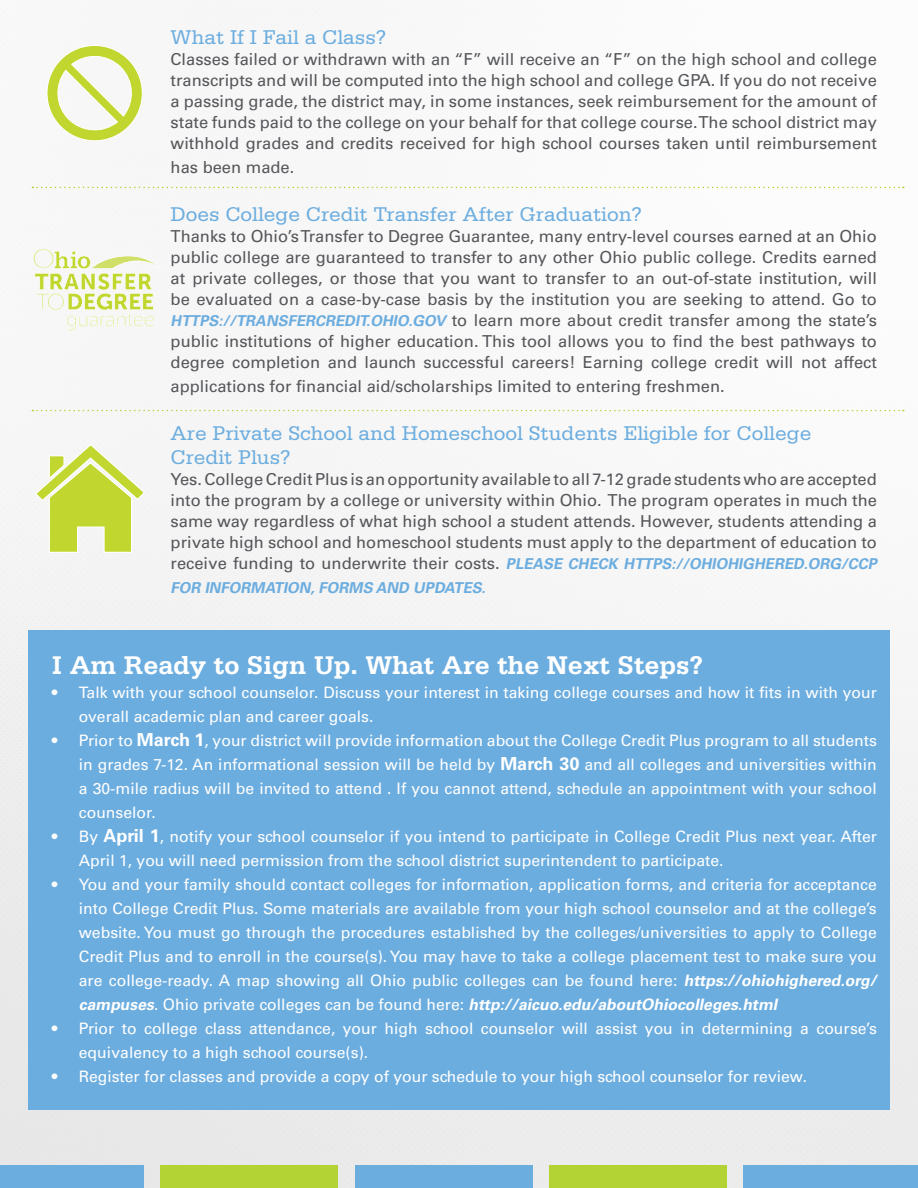
<style>
.page{position:relative;width:918px;height:1188px;background:#fff}
.page>*{position:absolute;margin:0;border:0;box-sizing:border-box;transform-origin:0 0}
.t1{font:700 27px "Serifa Std";color:#fff}
.t2{font:21px/24px "Serifa Std";color:#6caddf}
.t3{font:16.5px/21px "Univers LT";color:#55565a;text-align:justify}
.t4{font:15.75px/24px "Univers LT";color:#fff}
.t5{font:italic 700 15px/24px "Univers LT";color:#6caddf}
.s1{font-weight:700;font-style:italic;font-size:15px;color:#6caddf}
.s2{font-weight:400;font-style:normal;font-size:16.5px;color:#55565a}
.s3{font-weight:700;font-size:18px}
.s4{font-weight:700;font-style:italic}
</style>
<div class="page">
<img style="left:0;top:2px;width:918px;height:1186px">
<svg style="left:33px;top:249px;width:127px;height:82px"></svg>
<svg style="left:47px;top:45px;width:96px;height:96px"></svg>
<svg style="left:32px;top:187px;width:872px;height:1px"></svg>
<div style="left:29px;top:631px;width:861px;height:479px;background:#6caddf"></div>
<svg style="left:32px;top:410px;width:872px;height:1px"></svg>
<svg style="left:34px;top:443px;width:111px;height:110px"></svg>
<div style="left:0;top:1166px;width:143px;height:22px;background:#6caddf"></div>
<div style="left:161px;top:1166px;width:177px;height:22px;background:#b3d234"></div>
<div style="left:355px;top:1166px;width:177px;height:22px;background:#6caddf"></div>
<div style="left:549px;top:1166px;width:177px;height:22px;background:#b3d234"></div>
<div style="left:744px;top:1166px;width:174px;height:22px;background:#6caddf"></div>
<h2 class="t2" style="left:171px;top:25px;width:217px">What If I Fail a Class?</h2>
<p class="t3" style="left:171px;top:48px;width:708px">Classes failed or withdrawn with an “F” will receive an “F” on the high school and college transcripts and will be computed into the high school and college GPA. If you do not receive a passing grade, the district may, in some instances, seek reimbursement for the amount of state funds paid to the college on your behalf for that college course. The school district may withhold grades and credits received for high school courses taken until reimbursement</p>
<p class="t3" style="left:171px;top:156px;width:125px">has been made.</p>
<h2 class="t2" style="left:171px;top:202px;width:473px">Does College Credit Transfer After Graduation?</h2>
<p class="t3" style="left:171px;top:225px;width:708px">Thanks to Ohio’s Transfer to Degree Guarantee, many entry-level courses earned at an Ohio public college are guaranteed to transfer to any other Ohio public college. Credits earned at private colleges, or those that you want to transfer to an out-of-state institution, will be evaluated on a case-by-case basis by the institution you are seeking to attend. Go to <span class="s1">HTTPS://TRANSFERCREDIT.OHIO.GOV</span> to learn more about credit transfer among the state’s public institutions of higher education. This tool allows you to find the best pathways to degree completion and launch successful careers! Earning college credit will not affect</p>
<p class="t3" style="left:171px;top:375px;width:556px">applications for financial aid/scholarships limited to entering freshmen.</p>
<h2 class="t2" style="left:171px;top:421px;width:642px">Are Private School and Homeschool Students Eligible for College<br>Credit Plus?</h2>
<p class="t3" style="left:171px;top:468px;width:708px">Yes. College Credit Plus is an opportunity available to all 7-12 grade students who are accepted into the program by a college or university within Ohio. The program operates in much the same way regardless of what high school a student attends. However, students attending a private high school and homeschool students must apply to the department of education to</p>
<p class="t5" style="left:171px;top:551px;width:711px"><span class="s2">r e c e i v e f u n d i n g t o u n d e rw r i t e t h e i r c o s t s .</span> PLEASE CHECK HTTPS://OHIOHIGHERED.ORG/CCP<br>FOR INFORMATION,FORMS AND UPDATES.</p>
<h1 class="t1" style="left:52px;top:650px;width:653px">I Am Ready to Sign Up. What Are the Next Steps?</h1>
<p class="t4" style="left:79px;top:681px;width:800px;text-indent:-27px">• Talk with your school counselor. Discuss your interest in taking college courses and how it fits in with your overall academic plan and career goals.</p>
<p class="t4" style="left:79px;top:729px;width:800px;text-align:justify;text-indent:-27px">• Prior to <span class="s3">March 1</span>, your district will provide information about the College Credit Plus program to all students in grades 7-12. An informational session will be held by <span class="s3">March 30</span> and all colleges and universities within a 30-mile radius will be invited to attend . If you cannot attend, schedule an appointment with your school counselor.</p>
<p class="t4" style="left:79px;top:825px;width:800px;text-indent:-27px">• By <span class="s3">April 1</span>, notify your school counselor if you intend to participate in College Credit Plus next year. After<br>April 1, you will need permission from the school district superintendent to participate.</p>
<p class="t4" style="left:79px;top:873px;width:803px;text-indent:-27px">• You and your family should contact colleges for information, application forms, and criteria for acceptance into College Credit Plus. Some materials are available from your high school counselor and at the college’s website. You must go through the procedures established by the colleges/universities to apply to College Credit Plus and to enroll in the course(s). You may have to take a college placement test to make sure you are college-ready. A map showing all Ohio public colleges can be found here: <span class="s4">https://ohiohighered.org/ campuses</span>. O h i o p r i v a t e c o l l e g e s c a n b e f o u n d h e r e : <span class="s4">http://aicuo.edu/aboutOhiocolleges.html</span></p>
<p class="t4" style="left:79px;top:1017px;width:800px;text-indent:-27px">• Prior to college class attendance, your high school counselor will assist you in determining a course’s equivalency to a high school course(s).</p>
<p class="t4" style="left:52px;top:1065px;width:757px">• Register for classes and provide a copy of your schedule to your high school counselor for review.</p>
</div>
